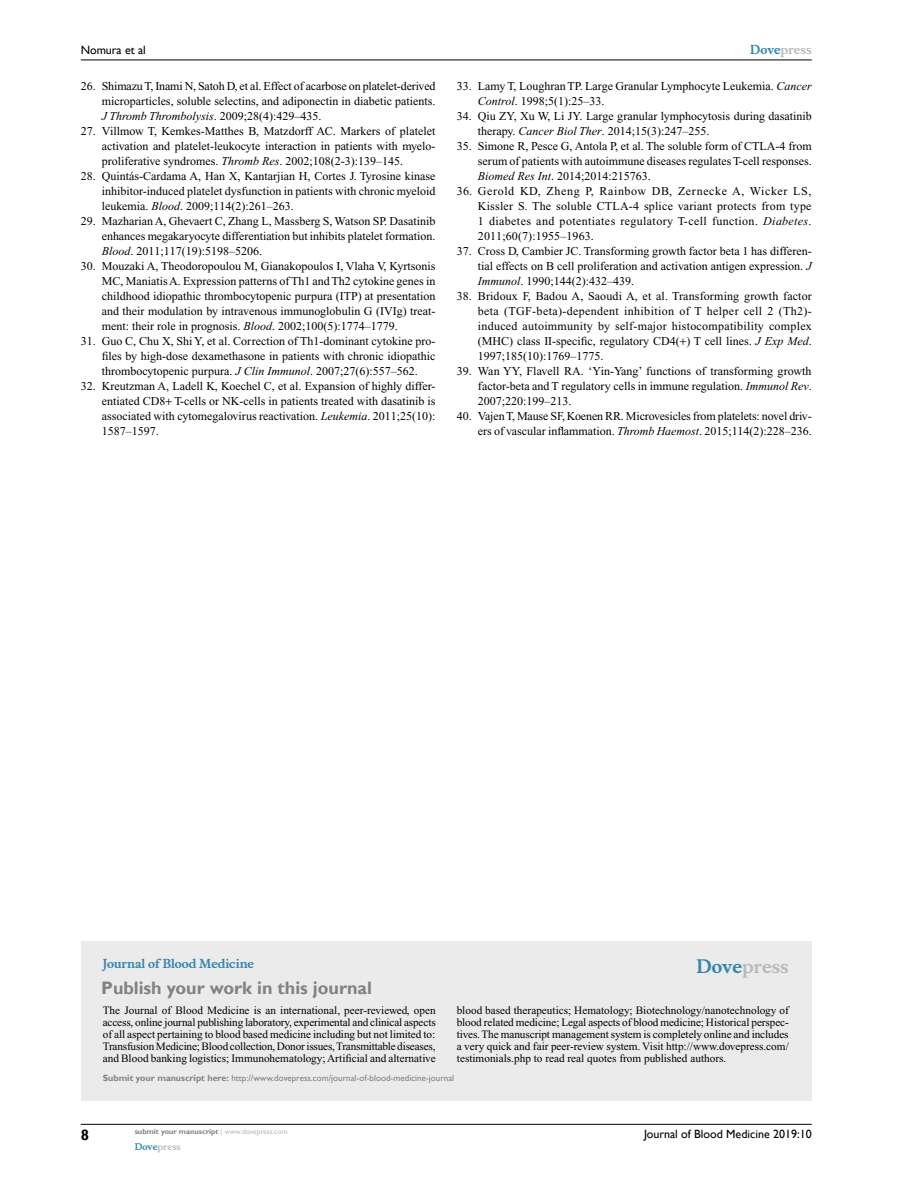
<style>
.page{position:relative;width:918px;height:1188px;background:#fff}
.page>*{position:absolute;margin:0;border:0;box-sizing:border-box;transform-origin:0 0}
.t1{font:700 18px "Gill Sans";color:#808285}
.t2{font:700 18px "Musee";color:#b8babc}
.t3{font:700 15px "Gill Sans";color:#000}
.t4{font:12px/15px "Times New Roman";color:#000;text-align:justify}
.t5{font:12px "Gill Sans";color:#000}
.t6{font:700 12px "Musee";color:#3785ad}
.t7{font:700 12px "Musee";color:#b8babc}
.t8{font:11.25px/12px "Times New Roman";color:#000;text-align:justify}
.t9{font:9px "Gill Sans";color:#808285}
.t10{font:700 9px "Musee";color:#b8babc}
.t11{font:700 7.5px "Gill Sans";color:#808285}
.s1{font-style:italic}
.s2{color:#3785ad}
.s3{font-weight:700}
.s4{font-weight:400;color:#b8babc}
</style>
<div class="page">
<div style="left:81px;top:941px;width:731px;height:160px;background:#ebebec"></div>
<hr style="left:81px;top:1124px;width:731px;height:1px;background:#000">
<hr style="left:81px;top:60px;width:731px;height:1px;background:#000">
<p class="t5" style="left:81px;top:43px;width:67px">Nomura et al</p>
<p class="t4" style="left:102px;top:79px;width:335px;text-indent:-21px">26. Shimazu T, Inami N, Satoh D, et al. Effect of acarbose on platelet-derived microparticles, soluble selectins, and adiponectin in diabetic patients.<br><span class="s1">J Thromb Thrombolysis</span>. 2009;28(4):429–435.</p>
<p class="t4" style="left:102px;top:124px;width:335px;text-indent:-21px">27. Villmow T, Kemkes-Matthes B, Matzdorff AC. Markers of platelet activation and platelet-leukocyte interaction in patients with myelo&shy;proliferative syndromes. <span class="s1">Thromb Res</span>. 2002;108(2-3):139–145.</p>
<p class="t4" style="left:102px;top:169px;width:335px;text-indent:-21px">28. Quintás-Cardama A, Han X, Kantarjian H, Cortes J. Tyrosine kinase inhibitor-induced platelet dysfunction in patients with chronic myeloid leukemia. <span class="s1">Blood</span>. 2009;114(2):261–263.</p>
<p class="t4" style="left:102px;top:214px;width:335px;text-indent:-21px">29. Mazharian A, Ghevaert C, Zhang L, Massberg S, Watson SP. Dasatinib enhances megakaryocyte differentiation but inhibits platelet formation.<br><span class="s1">Blood</span>. 2011;117(19):5198–5206.</p>
<p class="t4" style="left:102px;top:259px;width:335px;text-indent:-21px">30. Mouzaki A, Theodoropoulou M, Gianakopoulos I, Vlaha V, Kyrtsonis MC, Maniatis A. Expression patterns of Th1 and Th2 cytokine genes in childhood idiopathic thrombocytopenic purpura (ITP) at presentation and their modulation by intravenous immunoglobulin G (IVIg) treat&shy;ment: their role in prognosis. <span class="s1">Blood</span>. 2002;100(5):1774–1779.</p>
<p class="t4" style="left:102px;top:334px;width:335px;text-indent:-21px">31. Guo C, Chu X, Shi Y, et al. Correction of Th1-dominant cytokine pro&shy;files by high-dose dexamethasone in patients with chronic idiopathic thrombocytopenic purpura. <span class="s1">J Clin Immunol</span>. 2007;27(6):557–562.</p>
<p class="t4" style="left:102px;top:379px;width:335px;text-indent:-21px">32. Kreutzman A, Ladell K, Koechel C, et al. Expansion of highly differ&shy;entiated CD8 T-cells or NK-cells in patients treated with dasatinib is associated with cytomegalovirus reactivation. <span class="s1">Leukemia</span>. 2011;25(10):<br>1587–1597.</p>
<p class="t7" style="left:750px;top:43px;width:63px"><span class="s2">Dove</span>press</p>
<p class="t4" style="left:478px;top:79px;width:335px;text-indent:-21px">33. Lamy T, Loughran TP. Large Granular Lymphocyte Leukemia. <span class="s1">Cancer<br>Control</span>. 1998;5(1):25–33.</p>
<p class="t4" style="left:478px;top:109px;width:335px;text-indent:-21px">34. Qiu ZY, Xu W, Li JY. Large granular lymphocytosis during dasatinib therapy. <span class="s1">Cancer Biol Ther</span>. 2014;15(3):247–255.</p>
<p class="t4" style="left:478px;top:139px;width:335px;text-indent:-21px">35. Simone R, Pesce G, Antola P, et al. The soluble form of CTLA-4 from serum of patients with autoimmune diseases regulates T-cell responses.<br><span class="s1">Biomed Res Int</span>. 2014;2014:215763.</p>
<p class="t4" style="left:478px;top:184px;width:335px;text-indent:-21px">36. Gerold KD, Zheng P, Rainbow DB, Zernecke A, Wicker LS, Kissler S. The soluble CTLA-4 splice variant protects from type 1 diabetes and potentiates regulatory T-cell function. <span class="s1">Diabetes</span>.<br>2011;60(7):1955–1963.</p>
<p class="t4" style="left:478px;top:244px;width:335px;text-indent:-21px">37. Cross D, Cambier JC. Transforming growth factor beta 1 has differen&shy;tial effects on B cell proliferation and activation antigen expression. <span class="s1">J Immunol</span>. 1990;144(2):432–439.</p>
<p class="t4" style="left:478px;top:289px;width:335px;text-indent:-21px">38. Bridoux F, Badou A, Saoudi A, et al. Transforming growth factor beta (TGF-beta)-dependent inhibition of T helper cell 2 (Th2)- induced autoimmunity by self-major histocompatibility complex (MHC) class II-specific, regulatory CD4( ) T cell lines. <span class="s1">J Exp Med</span>.<br>1997;185(10):1769–1775.</p>
<p class="t4" style="left:478px;top:364px;width:335px;text-indent:-21px">39. Wan YY, Flavell RA. ‘Yin-Yang’ functions of transforming growth factor-beta and T regulatory cells in immune regulation. <span class="s1">Immunol Rev</span>.<br>2007;220:199–213.</p>
<p class="t4" style="left:457px;top:409px;width:356px;text-align:right">40. Vajen T, Mause SF, Koenen RR. Microvesicles from platelets: novel driv&shy;ers of vascular inflammation. <span class="s1">Thromb Haemost</span>. 2015;114(2):228–236.</p>
<p class="t6" style="left:103px;top:956px;width:153px">Journal of Blood Medicine</p>
<h1 class="t1" style="left:101px;top:977px;width:272px">Publish your work in this journal</h1>
<h1 class="t2" style="left:697px;top:955px;width:94px"><span class="s2">Dove</span>press</h1>
<p class="t8" style="left:103px;top:1004px;width:334px">The Journal of Blood Medicine is an international, peer-reviewed, open access, online journal publishing laboratory, experimental and clinical aspects of all aspect pertaining to blood based medicine including but not limited to:<br>Transfusion Medicine; Blood collection, Donor issues, Transmittable diseases, and Blood banking logistics; Immunohematology; Artificial and alternative</p>
<p class="t8" style="left:457px;top:1004px;width:334px">blood based therapeutics; Hematology; Biotechnology/nanotechnology of blood related medicine; Legal aspects of blood medicine; Historical perspec&shy;tives. The manuscript management system is completely online and includes a very quick and fair peer-review system. Visit http://www.dovepress.com/ testimonials.php to read real quotes from published authors.</p>
<p class="t9" style="left:103px;top:1072px;width:353px"><span class="s3">Submit your manuscript here:</span> http://www.dovepress.com/journal-of-blood-medicine-journal</p>
<p class="t3" style="left:81px;top:1126px;width:10px">8</p>
<p class="t11" style="left:135px;top:1127px;width:154px">submit your manuscript <span class="s4">| www.dovepress.com</span></p>
<p class="t10" style="left:135px;top:1141px;width:48px"><span class="s2">Dove</span>press</p>
<p class="t5" style="left:644px;top:1127px;width:169px">Journal of Blood Medicine 2019:10</p>
</div>
